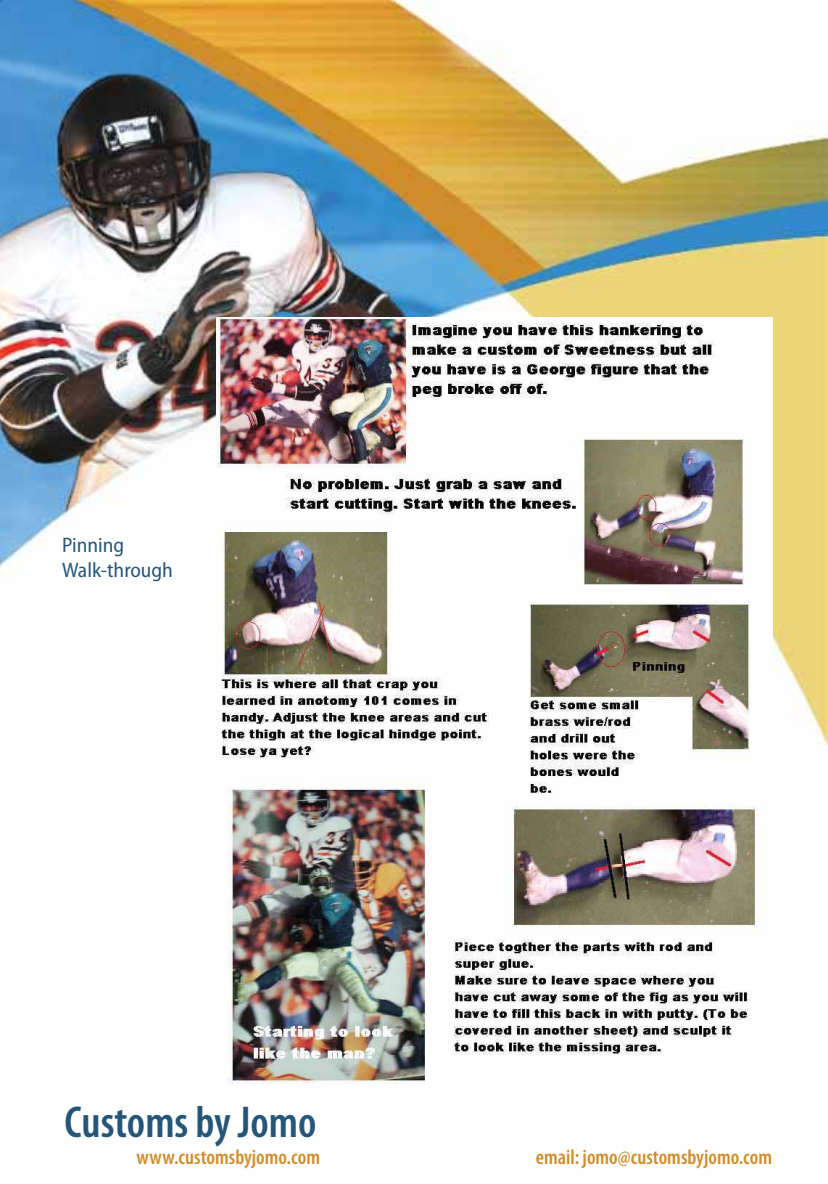
<style>
.page{position:relative;width:828px;height:1184px;background:#fff}
.page>*{position:absolute;margin:0;border:0;box-sizing:border-box;transform-origin:0 0}
.t1{font:600 condensed 44.85px "Myriad Pro";color:#265677}
.t2{font:600 condensed 21px "Myriad Pro";color:#d08e2b}
.t3{font:semi-condensed 21px/25.2px "Myriad Pro";color:#265677}
</style>
<div class="page">
<img style="left:0;top:0;width:828px;height:1084px">
<img style="left:216px;top:318px;width:557px;height:764px">
<p class="t3" style="left:62px;top:534px;width:112px">Pinning<br>Walk-through</p>
<p class="t1" style="left:65px;top:1095px;width:253px">Customs by Jomo</p>
<p class="t2" style="left:137px;top:1144px;width:185px">www.customsbyjomo.com</p>
<p class="t2" style="left:536px;top:1144px;width:238px">email: jomo@customsbyjomo.com</p>
</div>
